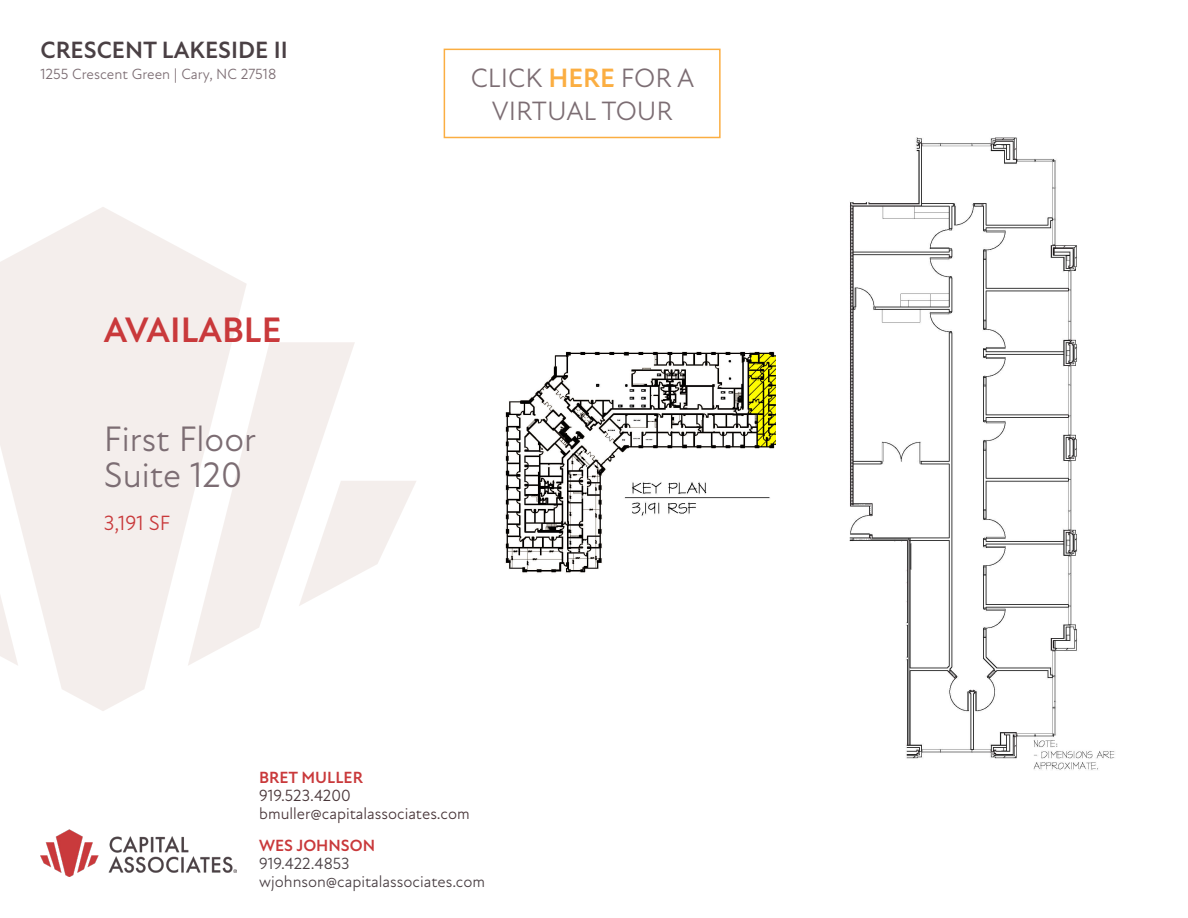
<style>
.page{position:relative;width:1188px;height:918px;background:#fff}
.page>*{position:absolute;margin:0;border:0;box-sizing:border-box;transform-origin:0 0}
.t1{font:36px "New Atten";color:#7c6d73}
.t2{font:700 36px "New Atten";color:#c9393b}
.t3{font:27px "New Atten";color:#7c6d73}
.t4{font:700 24px "New Atten";color:#4a4044}
.t5{font:21px "New Atten";color:#c9393b}
.t6{font:16.5px/18px "New Atten";color:#4a4044}
.t7{font:16.5px/18px "New Atten";color:#493639}
.t8{font:700 16.5px "New Atten";color:#c9393b}
.t9{font:15px "New Atten";color:#7c6d73}
.s1{font-weight:700;color:#fbae42}
</style>
<div class="page">
<svg style="left:0;top:207px;width:247px;height:504px;fill:#f4eeec"></svg>
<svg style="left:0;top:342px;width:18px;height:324px"></svg>
<svg style="left:188px;top:342px;width:167px;height:324px;fill:#f4eeec"></svg>
<svg style="left:299px;top:481px;width:117px;height:125px"></svg>
<img style="left:40px;top:829px;width:197px;height:47px">
<img style="left:505px;top:351px;width:271px;height:222px">
<img style="left:849px;top:137px;width:266px;height:633px">
<div style="left:444px;top:49px;width:277px;height:89px;border:2px solid #fbae42"></div>
<h3 class="t4" style="left:40px;top:36px;width:249px">CRESCENT LAKESIDE II</h3>
<p class="t9" style="left:40px;top:66px;width:237px">1255 Crescent Green | Cary, NC 27518</p>
<p class="t2" style="left:104px;top:309px;width:179px">AVAILABLE</p>
<p class="t1" style="left:104px;top:417px;width:154px">First Floor</p>
<p class="t1" style="left:104px;top:453px;width:140px">Suite 120</p>
<p class="t5" style="left:104px;top:510px;width:68px">3,191 SF</p>
<p class="t3" style="left:471px;top:62px;width:225px">CLICK <span class="s1">HERE</span> FOR A</p>
<p class="t3" style="left:492px;top:95px;width:182px">VIRTUAL TOUR</p>
<p class="t8" style="left:259px;top:767px;width:105px">BRET MULLER</p>
<p class="t7" style="left:259px;top:786px;width:212px">919.523.4200 bmuller@capitalassociates.com</p>
<p class="t8" style="left:259px;top:835px;width:117px">WES JOHNSON</p>
<p class="t6" style="left:259px;top:854px;width:227px">919.422.4853 wjohnson@capitalassociates.com</p>
</div>
